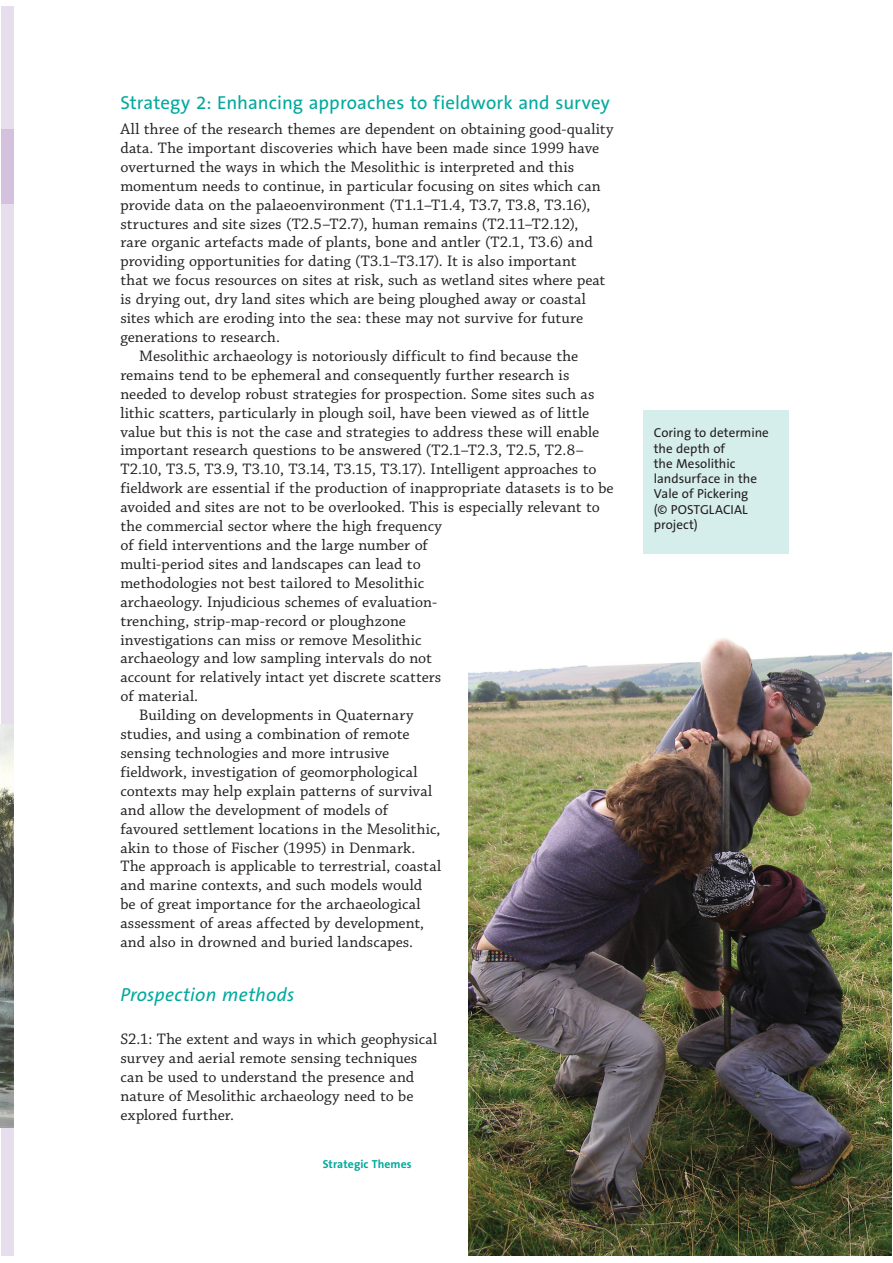
<style>
.page{position:relative;width:893px;height:1263px;background:#fff}
.page>*{position:absolute;margin:0;border:0;box-sizing:border-box;transform-origin:0 0}
.t1{font:18.9px "The Sans B5 Plain";letter-spacing:.01em;color:#00a99d}
.t2{font:italic 18.9px "The Sans B5 Plain";letter-spacing:.015em;color:#00a99d}
.t3{font:16.05px/18.9px "Chaparral Pro";color:#231f20}
.t4{font:13.05px/15.3px "The Sans B5 Plain";color:#231f20}
.t5{font:700 11.7px "The Sans B7";letter-spacing:.01em;color:#00a99d}
</style>
<div class="page">
<div style="left:643px;top:410px;width:145px;height:167px;background:#d6eeeb"></div>
<div style="left:1px;top:6px;width:12px;height:1249px;background:#e6dded"></div>
<div style="left:1px;top:129px;width:12px;height:74px;background:#d3c1de"></div>
<img style="left:1px;top:725px;width:12px;height:403px">
<img style="left:469px;top:555px;width:422px;height:700px">
<p class="t1" style="left:120px;top:95px;width:491px">Strategy 2: Enhancing approaches to fieldwork and survey</p>
<p class="t3" style="left:120px;top:121px;width:495px">All three of the research themes are dependent on obtaining good-quality</p>
<p class="t3" style="left:120px;top:140px;width:480px">data. The important discoveries which have been made since 1999 have</p>
<p class="t3" style="left:120px;top:159px;width:455px">overturned the ways in which the Mesolithic is interpreted and this</p>
<p class="t3" style="left:120px;top:177px;width:482px">momentum needs to continue, in particular focusing on sites which can</p>
<p class="t3" style="left:120px;top:196px;width:471px">provide data on the palaeoenvironment (T1.1–T1.4, T3.7, T3.8, T3.16),</p>
<p class="t3" style="left:120px;top:215px;width:459px">structures and site sizes (T2.5–T2.7), human remains (T2.11–T2.12),</p>
<p class="t3" style="left:120px;top:234px;width:474px">rare organic artefacts made of plants, bone and antler (T2.1, T3.6) and</p>
<p class="t3" style="left:120px;top:253px;width:458px">providing opportunities for dating (T3.1–T3.17). It is also important</p>
<p class="t3" style="left:120px;top:272px;width:486px">that we focus resources on sites at risk, such as wetland sites where peat</p>
<p class="t3" style="left:120px;top:291px;width:467px">is drying out, dry land sites which are being ploughed away or coastal</p>
<p class="t3" style="left:120px;top:310px;width:464px">sites which are eroding into the sea: these may not survive for future</p>
<p class="t3" style="left:120px;top:329px;width:161px">generations to research.</p>
<p class="t3" style="left:139px;top:348px;width:440px">Mesolithic archaeology is notoriously difficult to find because the</p>
<p class="t3" style="left:120px;top:367px;width:450px">remains tend to be ephemeral and consequently further research is</p>
<p class="t3" style="left:120px;top:385px;width:476px">needed to develop robust strategies for prospection. Some sites such as</p>
<p class="t3" style="left:120px;top:404px;width:470px">lithic scatters, particularly in plough soil, have been viewed as of little</p>
<p class="t3" style="left:120px;top:423px;width:480px">value but this is not the case and strategies to address these will enable</p>
<p class="t3" style="left:120px;top:442px;width:465px">important research questions to be answered (T2.1–T2.3, T2.5, T2.8–</p>
<p class="t3" style="left:120px;top:461px;width:478px">T2.10, T3.5, T3.9, T3.10, T3.14, T3.15, T3.17). Intelligent approaches to</p>
<p class="t3" style="left:120px;top:480px;width:495px">fieldwork are essential if the production of inappropriate datasets is to be</p>
<p class="t3" style="left:120px;top:499px;width:481px">avoided and sites are not to be overlooked. This is especially relevant to</p>
<p class="t3" style="left:120px;top:518px;width:323px">the commercial sector where the high frequency</p>
<p class="t3" style="left:120px;top:537px;width:309px">of field interventions and the large number of</p>
<p class="t3" style="left:120px;top:556px;width:302px">multi-period sites and landscapes can lead to</p>
<p class="t3" style="left:120px;top:575px;width:305px">methodologies not best tailored to Mesolithic</p>
<p class="t3" style="left:120px;top:593px;width:318px">archaeology. Injudicious schemes of evaluation-</p>
<p class="t3" style="left:120px;top:612px;width:287px">trenching, strip-map-record or ploughzone</p>
<p class="t3" style="left:120px;top:631px;width:303px">investigations can miss or remove Mesolithic</p>
<p class="t3" style="left:120px;top:650px;width:313px">archaeology and low sampling intervals do not</p>
<p class="t3" style="left:120px;top:669px;width:322px">account for relatively intact yet discrete scatters</p>
<p class="t3" style="left:120px;top:688px;width:79px">of material.</p>
<p class="t3" style="left:139px;top:707px;width:276px">Building on developments in Quaternary</p>
<p class="t3" style="left:120px;top:726px;width:291px">studies, and using a combination of remote</p>
<p class="t3" style="left:120px;top:745px;width:270px">sensing technologies and more intrusive</p>
<p class="t3" style="left:120px;top:764px;width:299px">fieldwork, investigation of geomorphological</p>
<p class="t3" style="left:120px;top:783px;width:313px">contexts may help explain patterns of survival</p>
<p class="t3" style="left:120px;top:801px;width:269px">and allow the development of models of</p>
<p class="t3" style="left:120px;top:820px;width:322px">favoured settlement locations in the Mesolithic,</p>
<p class="t3" style="left:120px;top:839px;width:296px">akin to those of Fischer (1995) in Denmark.</p>
<p class="t3" style="left:120px;top:858px;width:322px">The approach is applicable to terrestrial, coastal</p>
<p class="t3" style="left:120px;top:877px;width:303px">and marine contexts, and such models would</p>
<p class="t3" style="left:120px;top:896px;width:302px">be of great importance for the archaeological</p>
<p class="t3" style="left:120px;top:915px;width:305px">assessment of areas affected by development,</p>
<p class="t3" style="left:120px;top:934px;width:294px">and also in drowned and buried landscapes.</p>
<p class="t2" style="left:120px;top:986px;width:175px">Prospection methods</p>
<p class="t3" style="left:120px;top:1031px;width:318px">S2.1: The extent and ways in which geophysical survey and aerial remote sensing techniques can be used to understand the presence and nature of Mesolithic archaeology need to be explored further.</p>
<p class="t5" style="left:323px;top:1159px;width:90px">Strategic Themes</p>
<p class="t4" style="left:654px;top:426px;width:117px">Coring to determine the depth of<br>the Mesolithic landsurface in the<br>Vale of Pickering<br>(© POSTGLACIAL project)</p>
</div>
